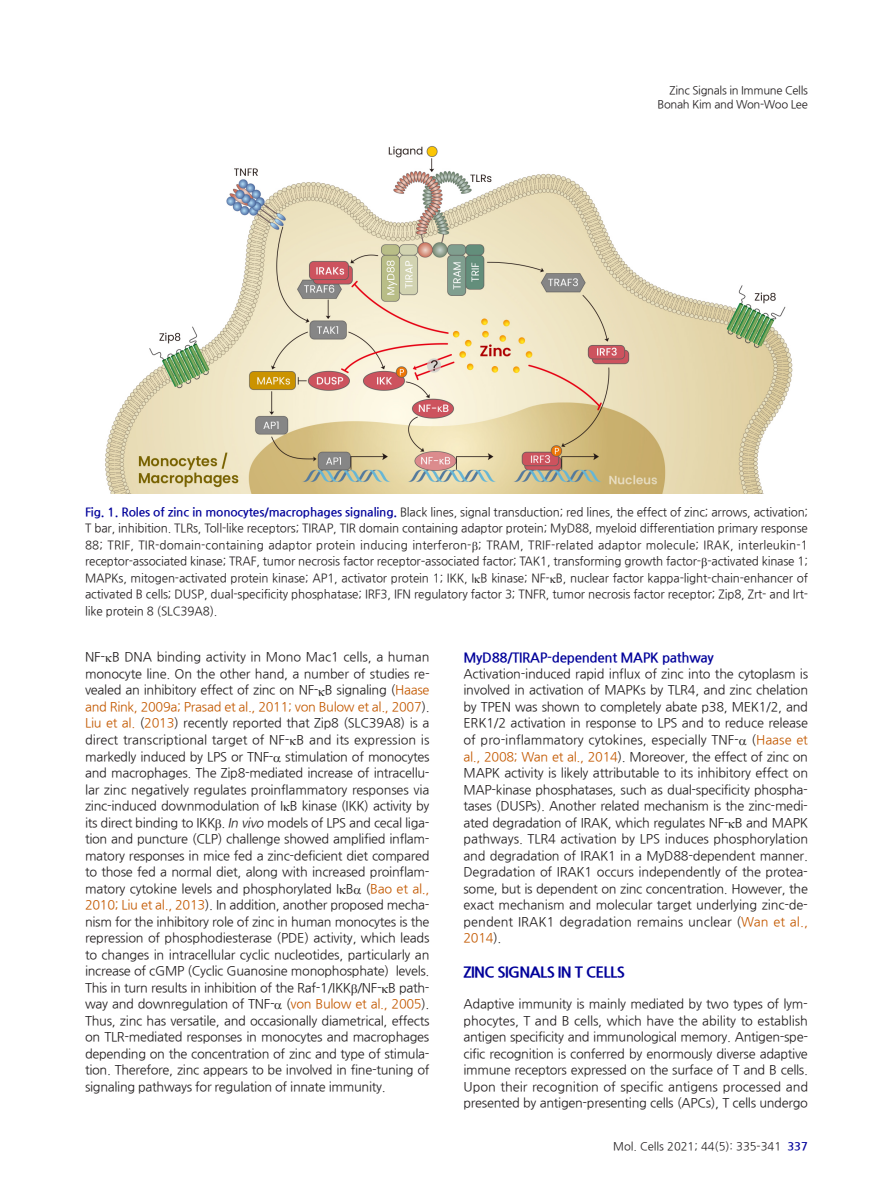
<style>
.page{position:relative;width:893px;height:1191px;background:#fff}
.page>*{position:absolute;margin:0;border:0;box-sizing:border-box;transform-origin:0 0}
.t1{font:800 15px "Nanum Gothic";letter-spacing:-.04em;color:#00009a}
.t2{font:700 13.5px "Nanum Gothic";letter-spacing:-.025em;color:#00009a}
.t3{font:12.75px/16.5px "Nanum Gothic";letter-spacing:-.025em;color:#231f20;text-align:justify}
.t4{font:12px/16.5px "Nanum Gothic";letter-spacing:-.01em;color:#231f20;text-align:justify}
.t5{font:11.25px/13.5px "Nanum Gothic";letter-spacing:-.025em;color:#231f20;text-align:right}
.t6{font:11.25px "Nanum Gothic";color:#231f20}
.s1{font-weight:700;color:#00009a}
.s2{color:#c35900}
.s3{font-style:italic}
</style>
<div class="page">
<img style="left:105px;top:146px;width:688px;height:347px">
<p class="t5" style="left:657px;top:84px;width:152px">Zinc Signals in Immune Cells<br>Bonah Kim and Won-Woo Lee</p>
<p class="t4" style="left:85px;top:504px;width:724px"><span class="s1">Fig. 1. Roles of zinc in monocytes/macrophages signaling.</span> Black lines, signal transduction; red lines, the effect of zinc; arrows, activation; T bar, inhibition. TLRs, Toll-like receptors; TIRAP, TIR domain containing adaptor protein; MyD88, myeloid differentiation primary response 88; TRIF, TIR-domain-containing adaptor protein inducing interferon- ; TRAM, TRIF-related adaptor molecule; IRAK, interleukin-1 receptor-associated kinase; TRAF, tumor necrosis factor receptor–associated factor; TAK1, transforming growth factor- -activated kinase 1; MAPKs, mitogen-activated protein kinase; AP1, activator protein 1; IKK, I B kinase; NF- B, nuclear factor kappa-light-chain-enhancer of activated B cells; DUSP, dual-specificity phosphatase; IRF3, IFN regulatory factor 3; TNFR, tumor necrosis factor receptor; Zip8, Zrt- and Irt&shy;like protein 8 (SLC39A8).</p>
<p class="t3" style="left:85px;top:649px;width:346px">NF- B DNA binding activity in Mono Mac1 cells, a human monocyte line. On the other hand, a number of studies re&shy;vealed an inhibitory effect of zinc on NF- B signaling (<span class="s2">Haase and Rink, 2009a; Prasad et al., 2011; von Bulow et al., 2007</span>).<br><span class="s2">Liu et al.</span> (<span class="s2">2013</span>) recently reported that Zip8 (SLC39A8) is a direct transcriptional target of NF- B and its expression is markedly induced by LPS or TNF- stimulation of monocytes and macrophages. The Zip8-mediated increase of intracellu&shy;lar zinc negatively regulates proinflammatory responses via zinc-induced downmodulation of I B kinase (IKK) activity by its direct binding to IKK . <span class="s3">In vivo</span> models of LPS and cecal liga&shy;tion and puncture (CLP) challenge showed amplified inflam&shy;matory responses in mice fed a zinc-deficient diet compared to those fed a normal diet, along with increased proinflam&shy;matory cytokine levels and phosphorylated I B (<span class="s2">Bao et al., 2010; Liu et al., 2013</span>). In addition, another proposed mecha&shy;nism for the inhibitory role of zinc in human monocytes is the repression of phosphodiesterase (PDE) activity, which leads to changes in intracellular cyclic nucleotides, particularly an increase of cGMP (Cyclic Guanosine monophosphate) levels.<br>This in turn results in inhibition of the Raf-1/IKK /NF- B path&shy;way and downregulation of TNF- (<span class="s2">von Bulow et al., 2005</span>).<br>Thus, zinc has versatile, and occasionally diametrical, effects on TLR-mediated responses in monocytes and macrophages depending on the concentration of zinc and type of stimula&shy;tion. Therefore, zinc appears to be involved in fine-tuning of signaling pathways for regulation of innate immunity.</p>
<p class="t2" style="left:463px;top:651px;width:252px">MyD88/TIRAP-dependent MAPK pathway</p>
<p class="t3" style="left:463px;top:666px;width:346px">Activation-induced rapid influx of zinc into the cytoplasm is involved in activation of MAPKs by TLR4, and zinc chelation by TPEN was shown to completely abate p38, MEK1/2, and ERK1/2 activation in response to LPS and to reduce release of pro-inflammatory cytokines, especially TNF- (<span class="s2">Haase et al., 2008; Wan et al., 2014</span>). Moreover, the effect of zinc on MAPK activity is likely attributable to its inhibitory effect on MAP-kinase phosphatases, such as dual-specificity phospha&shy;tases (DUSPs). Another related mechanism is the zinc-medi&shy;ated degradation of IRAK, which regulates NF- B and MAPK pathways. TLR4 activation by LPS induces phosphorylation and degradation of IRAK1 in a MyD88-dependent manner.<br>Degradation of IRAK1 occurs independently of the protea&shy;some, but is dependent on zinc concentration. However, the exact mechanism and molecular target underlying zinc-de&shy;pendent IRAK1 degradation remains unclear (<span class="s2">Wan et al., 2014</span>).</p>
<p class="t1" style="left:463px;top:964px;width:163px">ZINC SIGNALS IN T CELLS</p>
<p class="t3" style="left:463px;top:996px;width:346px">Adaptive immunity is mainly mediated by two types of lym&shy;phocytes, T and B cells, which have the ability to establish antigen specificity and immunological memory. Antigen-spe&shy;cific recognition is conferred by enormously diverse adaptive immune receptors expressed on the surface of T and B cells.<br>Upon their recognition of specific antigens processed and presented by antigen-presenting cells (APCs), T cells undergo</p>
<p class="t6" style="left:613px;top:1140px;width:196px">Mol. Cells 2021; 44(5): 335-341 <span class="s1">337</span></p>
</div>
